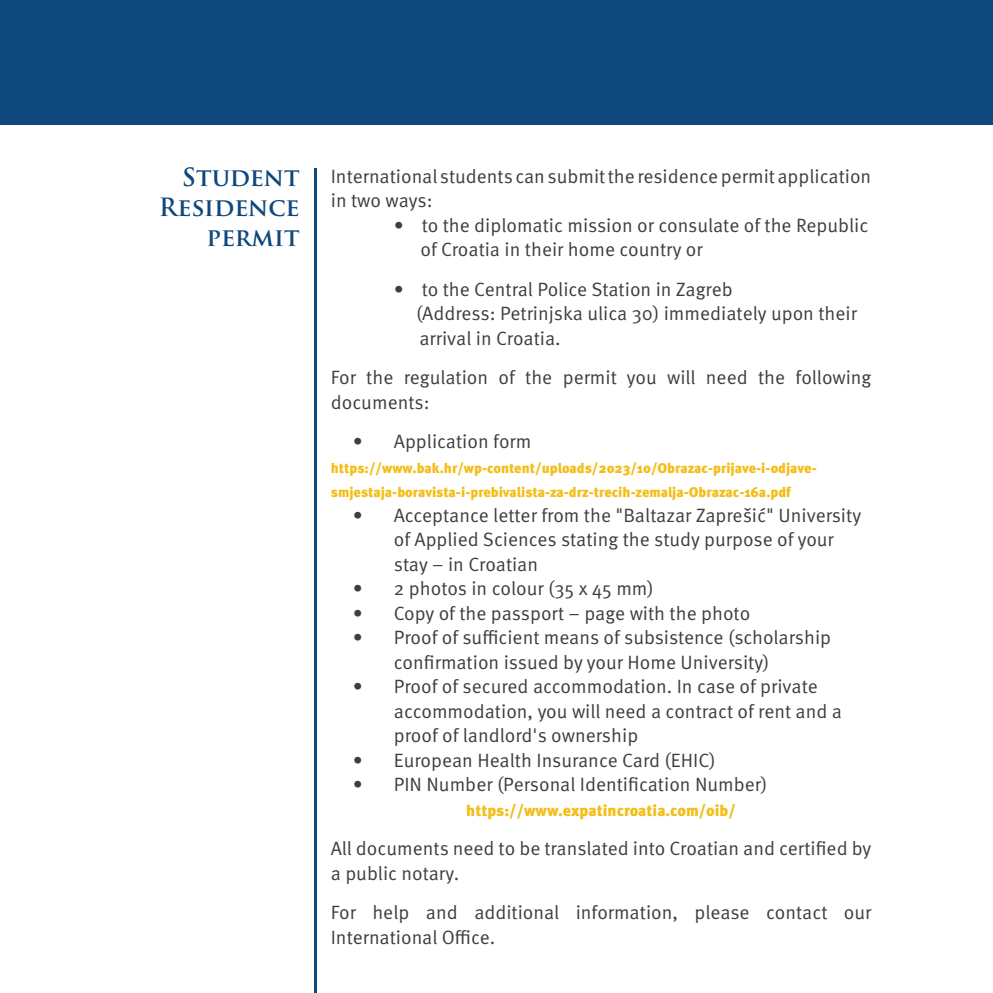
<style>
.page{position:relative;width:993px;height:993px;background:#fff}
.page>*{position:absolute;margin:0;border:0;box-sizing:border-box;transform-origin:0 0}
.Paragraph_Style_1{font:700 24.5px/29.8px "Trajan Pro";color:#0d477c;text-align:right}
.t1{font:19.25px/24.5px "Meta Pro";color:#3e3e3f}
.t2{font:900 15.75px "Meta Pro";color:#f3be18}
.t3{font:900 14px/24.5px "Meta Pro";color:#f3be18}
</style>
<div class="page">
<hr style="left:314px;top:168px;width:2px;height:824px;background:#0d477c">
<div style="left:0;top:0;width:992px;height:124px;background:#0d477c"></div>
<p class="Paragraph_Style_1" style="left:159px;top:163px;width:142px">Student<br>Residence permit</p>
<p class="t1" style="left:331px;top:164px;width:542px">International students can submit the residence permit application in two ways:</p>
<p class="t1" style="left:394px;top:213px;width:476px">• to the diplomatic mission or consulate of the Republic</p>
<p class="t1" style="left:420px;top:238px;width:284px">of Croatia in their home country or</p>
<p class="t1" style="left:394px;top:277px;width:340px">• to the Central Police Station in Zagreb</p>
<p class="t1" style="left:416px;top:302px;width:442px">(Address: Petrinjska ulica 30) immediately upon their arrival in Croatia.</p>
<p class="t1" style="left:331px;top:365px;width:542px">For the regulation of the permit you will need the following documents:</p>
<p class="t1" style="left:353px;top:429px;width:180px">• Application form</p>
<p class="t3" style="left:331px;top:455px;width:487px">https://www.bak.hr/wp-content/uploads/2023/10/Obrazac-prijave-i-odjave&shy;smjestaja-boravista-i-prebivalista-za-drz-trecih-zemalja-Obrazac-16a.pdf</p>
<p class="t1" style="left:394px;top:503px;width:468px;text-indent:-41px">• Acceptance letter from the "Baltazar Zaprešić" University of Applied Sciences stating the study purpose of your stay – in Croatian</p>
<p class="t1" style="left:353px;top:576px;width:302px">• 2 photos in colour (35 x 45 mm)</p>
<p class="t1" style="left:353px;top:601px;width:398px">• Copy of the passport – page with the photo</p>
<p class="t1" style="left:394px;top:625px;width:438px;text-indent:-41px">• Proof of sufficient means of subsistence (scholarship confirmation issued by your Home University)</p>
<p class="t1" style="left:394px;top:674px;width:449px;text-indent:-41px">• Proof of secured accommodation. In case of private accommodation, you will need a contract of rent and a proof of landlord's ownership</p>
<p class="t1" style="left:353px;top:748px;width:364px">• European Health Insurance Card (EHIC)</p>
<p class="t1" style="left:353px;top:772px;width:416px">• PIN Number (Personal Identification Number)</p>
<p class="t2" style="left:466px;top:800px;width:271px">https://www.expatincroatia.com/oib/</p>
<p class="t1" style="left:331px;top:836px;width:542px">All documents need to be translated into Croatian and certified by a public notary.</p>
<p class="t1" style="left:331px;top:900px;width:542px">For help and additional information, please contact our<br>International Office.</p>
</div>
